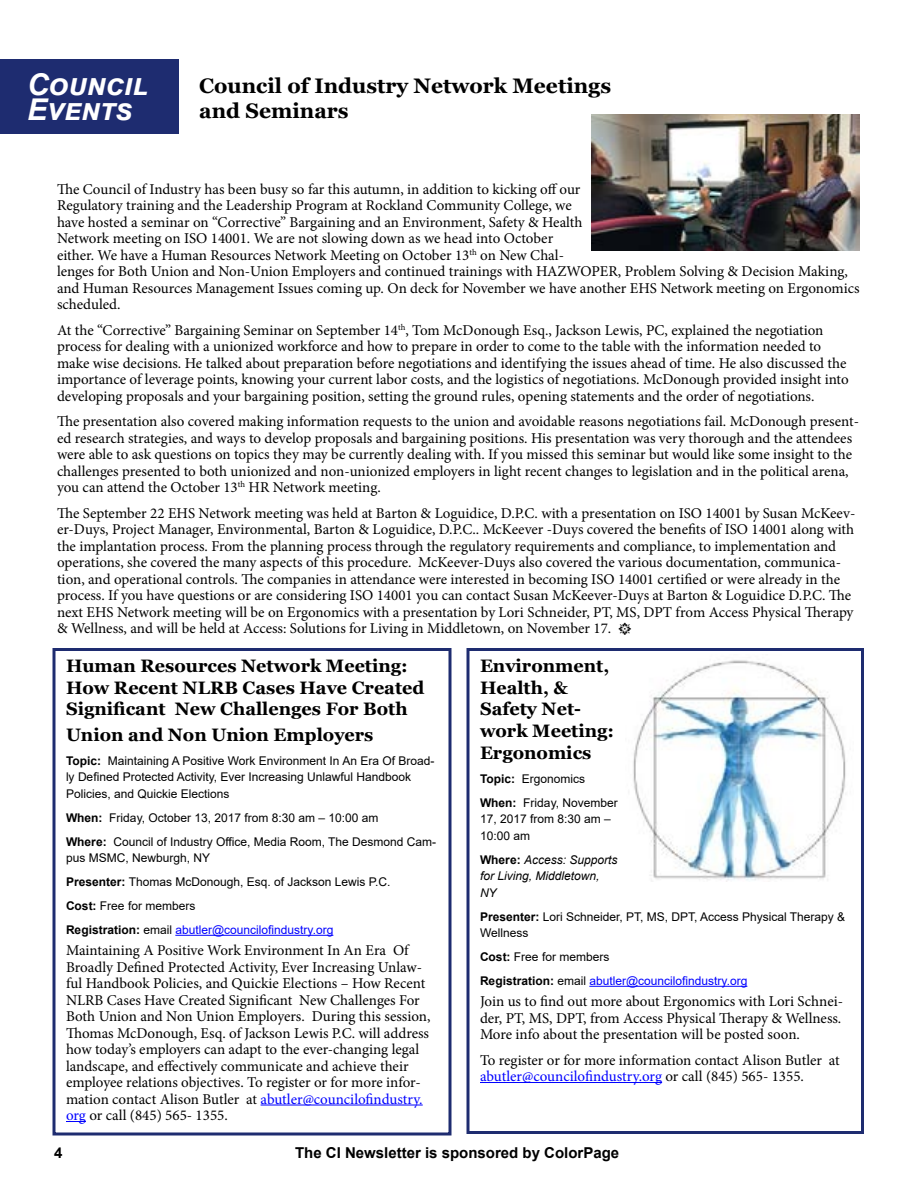
<style>
.page{position:relative;width:918px;height:1188px;background:#fff}
.page>*{position:absolute;margin:0;border:0;box-sizing:border-box;transform-origin:0 0}
.t1{font:italic 700 30px/25.5px "Arial";color:#fff}
.t2{font:700 21px/25.2px "Georgia";color:#000}
.t3{font:700 18px/21.6px "Georgia";color:#000}
.t4{font:15px/16.5px "Minion Pro";color:#000}
.t5{font:700 15px "Arial";color:#000}
.t6{font:12px/24px "Arial";color:#000}
.t7{font:12px/24px "Arial";color:#00f}
.t8{font:italic 12px/16.5px "Arial";color:#000}
.s1{font-weight:700}
.s2{color:#00f}
.s3{font-weight:700;font-style:normal}
.s4{font-weight:700;color:#000}
.s5{color:#000}
</style>
<div class="page">
<img style="left:633px;top:660px;width:213px;height:222px">
<div style="left:0;top:59px;width:179px;height:75px;background:#1e2c70"></div>
<hr style="left:175px;top:935px;width:158px;height:1px;background:#00f">
<hr style="left:261px;top:1105px;width:162px;height:1px;background:#00f">
<svg style="left:66px;top:1121px;width:20px;height:1px"></svg>
<div style="left:52px;top:648px;width:400px;height:488px;border:3px solid #1e2c70"></div>
<hr style="left:589px;top:986px;width:158px;height:1px;background:#00f">
<hr style="left:480px;top:1082px;width:182px;height:1px;background:#00f">
<div style="left:466px;top:648px;width:398px;height:486px;border:3px solid #1e2c70"></div>
<img style="left:591px;top:115px;width:269px;height:136px">
<h1 class="t1" style="left:27px;top:72px;width:123px">Council<br>Events</h1>
<h2 class="t2" style="left:199px;top:73px;width:413px">Council of Industry Network Meetings and Seminars</h2>
<p class="t4" style="left:57px;top:181px;width:804px">The Council of Industry has been busy so far this autumn, in addition to kicking off our<br>Regulatory training and the Leadership Program at Rockland Community College, we<br>have hosted a seminar on “Corrective” Bargaining and an Environment, Safety &amp; Health<br>Network meeting on ISO 14001. We are not slowing down as we head into October<br>either. We have a Human Resources Network Meeting on October 13<sup>th</sup> on New Chal-<br>lenges for Both Union and Non-Union Employers and continued trainings with HAZWOPER, Problem Solving &amp; Decision Making, and Human Resources Management Issues coming up. On deck for November we have another EHS Network meeting on Ergonomics scheduled.</p>
<p class="t4" style="left:57px;top:322px;width:793px">At the “Corrective” Bargaining Seminar on September 14<sup>th</sup>, Tom McDonough Esq., Jackson Lewis, PC, explained the negotiation process for dealing with a unionized workforce and how to prepare in order to come to the table with the information needed to make wise decisions. He talked about preparation before negotiations and identifying the issues ahead of time. He also discussed the importance of leverage points, knowing your current labor costs, and the logistics of negotiations. McDonough provided insight into developing proposals and your bargaining position, setting the ground rules, opening statements and the order of negotiations.</p>
<p class="t4" style="left:57px;top:413px;width:804px">The presentation also covered making information requests to the union and avoidable reasons negotiations fail. McDonough present&shy;ed research strategies, and ways to develop proposals and bargaining positions. His presentation was very thorough and the attendees were able to ask questions on topics they may be currently dealing with. If you missed this seminar but would like some insight to the challenges presented to both unionized and non-unionized employers in light recent changes to legislation and in the political arena, you can attend the October 13<sup>th</sup> HR Network meeting.</p>
<p class="t4" style="left:57px;top:505px;width:800px">The September 22 EHS Network meeting was held at Barton &amp; Loguidice, D.P.C. with a presentation on ISO 14001 by Susan McKeev&shy;er-Duys, Project Manager, Environmental, Barton &amp; Loguidice, D.P.C.. McKeever -Duys covered the benefits of ISO 14001 along with the implantation process. From the planning process through the regulatory requirements and compliance, to implementation and operations, she covered the many aspects of this procedure. McKeever-Duys also covered the various documentation, communica&shy;tion, and operational controls. The companies in attendance were interested in becoming ISO 14001 certified or were already in the process. If you have questions or are considering ISO 14001 you can contact Susan McKeever-Duys at Barton &amp; Loguidice D.P.C. The next EHS Network meeting will be on Ergonomics with a presentation by Lori Schneider, PT, MS, DPT from Access Physical Therapy &amp; Wellness, and will be held at Access: Solutions for Living in Middletown, on November 17. •</p>
<p class="t3" style="left:66px;top:655px;width:360px">Human Resources Network Meeting:<br>How Recent NLRB Cases Have Created<br>Significant New Challenges For Both</p>
<p class="t3" style="left:66px;top:724px;width:309px">Union and Non Union Employers</p>
<p class="t6" style="left:66px;top:752px;width:370px;line-height:16.5px"><span class="s1">Topic:</span> Maintaining A Positive Work Environment In An Era Of Broad&shy;ly Defined Protected Activity, Ever Increasing Unlawful Handbook<br>Policies, and Quickie Elections</p>
<p class="t6" style="left:66px;top:805px;width:372px"><span class="s1">When:</span> Friday, October 13, 2017 from 8:30 am – 10:00 am<br><span class="s1">Where:</span> Council of Industry Office, Media Room, The Desmond Cam-</p>
<p class="t6" style="left:66px;top:846px;width:326px">pus MSMC, Newburgh, NY<br><span class="s1">Presenter:</span> Thomas McDonough, Esq. of Jackson Lewis P.C.<br><span class="s1">Cost:</span> Free for members<br><span class="s1">Registration:</span> email <span class="s2">abutler@councilofindustry.org</span></p>
<p class="t4" style="left:66px;top:942px;width:366px">Maintaining A Positive Work Environment In An Era Of Broadly Defined Protected Activity, Ever Increasing Unlaw&shy;ful Handbook Policies, and Quickie Elections – How Recent NLRB Cases Have Created Significant New Challenges For Both Union and Non Union Employers. During this session, Thomas McDonough, Esq. of Jackson Lewis P.C. will address how today’s employers can adapt to the ever-changing legal landscape, and effectively communicate and achieve their employee relations objectives. To register or for more infor&shy;mation contact Alison Butler at <span class="s2">abutler@councilofindustry. org</span> or call (845) 565- 1355.</p>
<p class="t3" style="left:480px;top:655px;width:136px">Environment,<br>Health, &amp;<br>Safety Net&shy;work Meeting:<br>Ergonomics</p>
<p class="t6" style="left:480px;top:766px;width:139px"><span class="s1">Topic:</span> Ergonomics<br><span class="s1">When:</span> Friday, November</p>
<p class="t6" style="left:480px;top:810px;width:132px;line-height:16.5px">17, 2017 from 8:30 am –<br>10:00 am</p>
<p class="t8" style="left:480px;top:851px;width:139px"><span class="s3">Where:</span> Access: Supports for Living, Middletown,<br>NY</p>
<p class="t6" style="left:480px;top:908px;width:367px;line-height:16.5px"><span class="s1">Presenter:</span> Lori Schneider, PT, MS, DPT, Access Physical Therapy &amp;<br>Wellness</p>
<p class="t7" style="left:480px;top:945px;width:269px"><span class="s4">Cost:</span> <span class="s5">Free for members<br></span><span class="s4">Registration:</span> <span class="s5">email</span> abutler@councilofindustry.org</p>
<p class="t4" style="left:480px;top:993px;width:365px;text-align:justify">Join us to find out more about Ergonomics with Lori Schnei&shy;der, PT, MS, DPT, from Access Physical Therapy &amp; Wellness.<br>More info about the presentation will be posted soon.</p>
<p class="t4" style="left:480px;top:1052px;width:361px">To register or for more information contact Alison Butler at <span class="s2">abutler@councilofindustry.org</span> or call (845) 565- 1355.</p>
<p class="t5" style="left:54px;top:1143px;width:10px">4</p>
<p class="t5" style="left:295px;top:1143px;width:326px">The CI Newsletter is sponsored by ColorPage</p>
</div>
